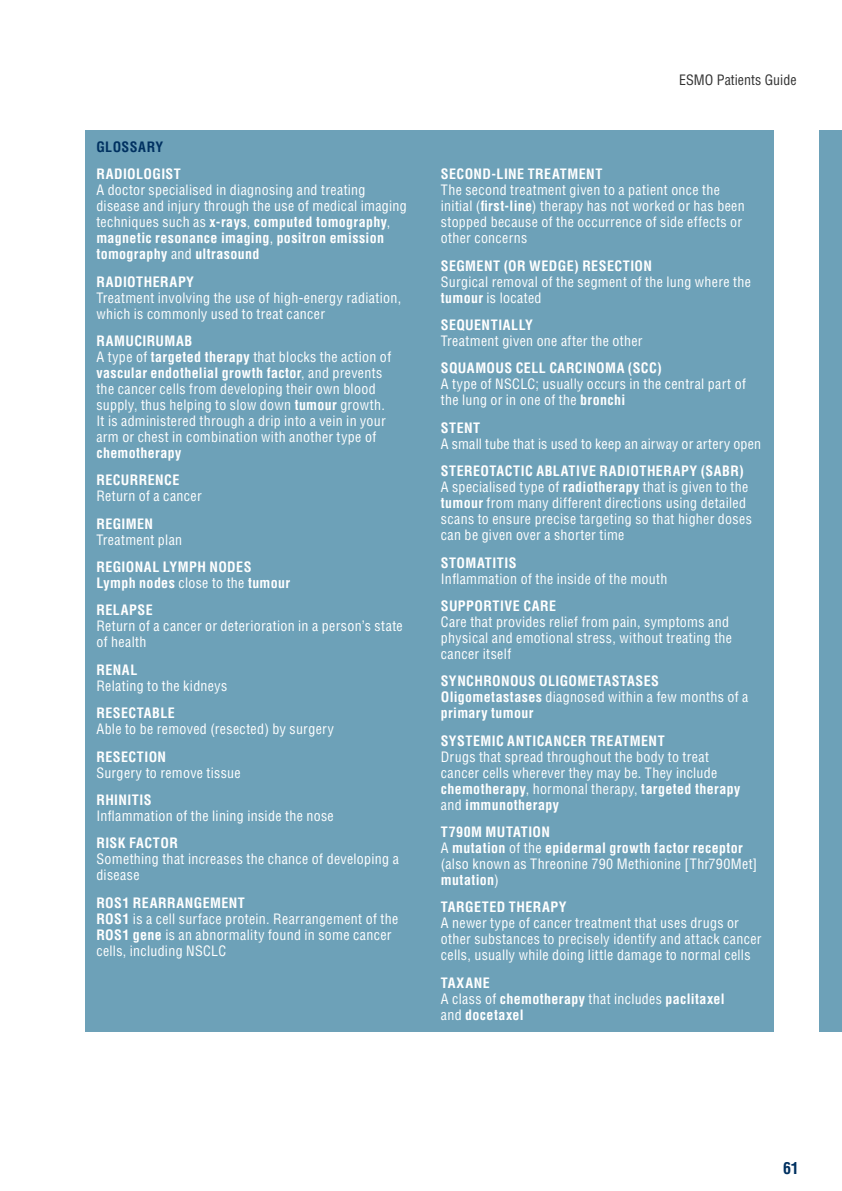
<style>
.page{position:relative;width:842px;height:1191px;background:#fff}
.page>*{position:absolute;margin:0;border:0;box-sizing:border-box;transform-origin:0 0}
.t1{font:700 condensed 16px "Helvetica LT Std";color:#003161}
.t2{font:condensed 14px/16px "Helvetica LT Std";letter-spacing:.025em;color:#fff}
.t3{font:700 condensed 14px/16px "Helvetica LT Std";letter-spacing:.03em;color:#fff}
.t4{font:condensed 14px "Helvetica LT Std";color:#323232}
.t5{font:700 condensed 14px "Helvetica LT Std";letter-spacing:.03em;color:#003161}
.s1{font-weight:700}
.s2{font-weight:400}
</style>
<div class="page">
<div style="left:819px;top:130px;width:23px;height:902px;background:#6da1b8"></div>
<div style="left:85px;top:130px;width:689px;height:902px;background:#6da1b8"></div>
<p class="t5" style="left:96px;top:138px;width:68px">GLOSSARY</p>
<p class="t3" style="left:96px;top:166px;width:86px">RADIOLOGIST</p>
<p class="t2" style="left:96px;top:182px;width:312px">A doctor specialised in diagnosing and treating disease and injury through the use of medical imaging techniques such as <span class="s1">x-rays</span>, <span class="s1">computed tomography</span>, <span class="s1">magnetic resonance imaging</span>, <span class="s1">positron emission tomography</span> and <span class="s1">ultrasound</span></p>
<p class="t3" style="left:96px;top:273px;width:99px">RADIOTHERAPY</p>
<p class="t2" style="left:96px;top:289px;width:306px">Treatment involving the use of high-energy radiation, which is commonly used to treat cancer</p>
<p class="t2" style="left:96px;top:333px;width:296px"><span class="s1">RAMUCIRUMAB<br></span>A type of <span class="s1">targeted therapy</span> that blocks the action of <span class="s1">vascular endothelial growth factor</span>, and prevents the cancer cells from developing their own blood supply, thus helping to slow down <span class="s1">tumour</span> growth.<br>It is administered through a drip into a vein in your arm or chest in combination with another type of</p>
<p class="t3" style="left:96px;top:439px;width:87px;line-height:27.4px">chemotherapy<br>RECURRENCE</p>
<p class="t2" style="left:96px;top:488px;width:107px">Return of a cancer</p>
<p class="t3" style="left:96px;top:515px;width:58px">REGIMEN</p>
<p class="t2" style="left:96px;top:531px;width:87px">Treatment plan</p>
<p class="t3" style="left:96px;top:559px;width:195px">REGIONAL LYMPH NODES<br>Lymph nodes <span class="s2">close to the</span> tumour</p>
<p class="t3" style="left:96px;top:602px;width:58px">RELAPSE</p>
<p class="t2" style="left:96px;top:618px;width:308px">Return of a cancer or deterioration in a person’s state of health</p>
<p class="t3" style="left:96px;top:661px;width:43px">RENAL</p>
<p class="t2" style="left:96px;top:677px;width:132px">Relating to the kidneys</p>
<p class="t3" style="left:96px;top:705px;width:80px">RESECTABLE</p>
<p class="t2" style="left:96px;top:721px;width:239px">Able to be removed (resected) by surgery</p>
<p class="t3" style="left:96px;top:748px;width:71px">RESECTION</p>
<p class="t2" style="left:96px;top:764px;width:146px">Surgery to remove tissue</p>
<p class="t3" style="left:96px;top:791px;width:57px">RHINITIS</p>
<p class="t2" style="left:96px;top:807px;width:239px">Inflammation of the lining inside the nose</p>
<p class="t3" style="left:96px;top:835px;width:83px">RISK FACTOR</p>
<p class="t2" style="left:96px;top:851px;width:304px">Something that increases the chance of developing a disease</p>
<p class="t2" style="left:96px;top:894px;width:303px"><span class="s1">ROS1 REARRANGEMENT<br>ROS1</span> is a cell surface protein. Rearrangement of the <span class="s1">ROS1 gene</span> is an abnormality found in some cancer cells, including NSCLC</p>
<p class="t4" style="left:679px;top:71px;width:119px">ESMO Patients Guide</p>
<p class="t3" style="left:441px;top:166px;width:163px">SECOND-LINE TREATMENT</p>
<p class="t2" style="left:441px;top:182px;width:305px">The second treatment given to a patient once the initial (<span class="s1">first-line</span>) therapy has not worked or has been stopped because of the occurrence of side effects or other concerns</p>
<p class="t3" style="left:441px;top:257px;width:213px">SEGMENT (OR WEDGE) RESECTION</p>
<p class="t2" style="left:441px;top:273px;width:312px">Surgical removal of the segment of the lung where the <span class="s1">tumour</span> is located</p>
<p class="t3" style="left:441px;top:317px;width:94px">SEQUENTIALLY</p>
<p class="t2" style="left:441px;top:333px;width:203px">Treatment given one after the other</p>
<p class="t3" style="left:441px;top:360px;width:222px">SQUAMOUS CELL CARCINOMA (SCC)</p>
<p class="t2" style="left:441px;top:376px;width:307px">A type of NSCLC; usually occurs in the central part of the lung or in one of the <span class="s1">bronchi</span></p>
<p class="t3" style="left:441px;top:419px;width:41px">STENT</p>
<p class="t2" style="left:441px;top:435px;width:322px">A small tube that is used to keep an airway or artery open</p>
<p class="t2" style="left:441px;top:463px;width:313px"><span class="s1">STEREOTACTIC ABLATIVE RADIOTHERAPY (SABR)<br></span>A specialised type of <span class="s1">radiotherapy</span> that is given to the <span class="s1">tumour</span> from many different directions using detailed scans to ensure precise targeting so that higher doses can be given over a shorter time</p>
<p class="t3" style="left:441px;top:554px;width:77px">STOMATITIS</p>
<p class="t2" style="left:441px;top:570px;width:228px">Inflammation of the inside of the mouth</p>
<p class="t3" style="left:441px;top:597px;width:117px">SUPPORTIVE CARE</p>
<p class="t2" style="left:441px;top:613px;width:293px">Care that provides relief from pain, symptoms and physical and emotional stress, without treating the cancer itself</p>
<p class="t3" style="left:441px;top:673px;width:309px">SYNCHRONOUS OLIGOMETASTASES<br>Oligometastases <span class="s2">diagnosed within a few months of a </span>primary tumour</p>
<p class="t3" style="left:441px;top:732px;width:225px">SYSTEMIC ANTICANCER TREATMENT</p>
<p class="t2" style="left:441px;top:748px;width:301px">Drugs that spread throughout the body to treat cancer cells wherever they may be. They include <span class="s1">chemotherapy</span>, hormonal therapy, <span class="s1">targeted therapy </span>and <span class="s1">immunotherapy</span></p>
<p class="t3" style="left:441px;top:824px;width:318px">T790M MUTATION<br><span class="s2">A</span> mutation <span class="s2">of the</span> epidermal growth factor receptor <span class="s2">(also known as Threonine 790 Methionine [Thr790Met] </span>mutation<span class="s2">)</span></p>
<p class="t3" style="left:441px;top:899px;width:127px">TARGETED THERAPY</p>
<p class="t2" style="left:441px;top:915px;width:322px">A newer type of cancer treatment that uses drugs or other substances to precisely identify and attack cancer cells, usually while doing little damage to normal cells</p>
<p class="t3" style="left:441px;top:974px;width:285px">TAXANE<br><span class="s2">A class of</span> chemotherapy <span class="s2">that includes</span> paclitaxel <span class="s2">and</span> docetaxel</p>
<p class="t1" style="left:783px;top:1158px;width:17px">61</p>
</div>
